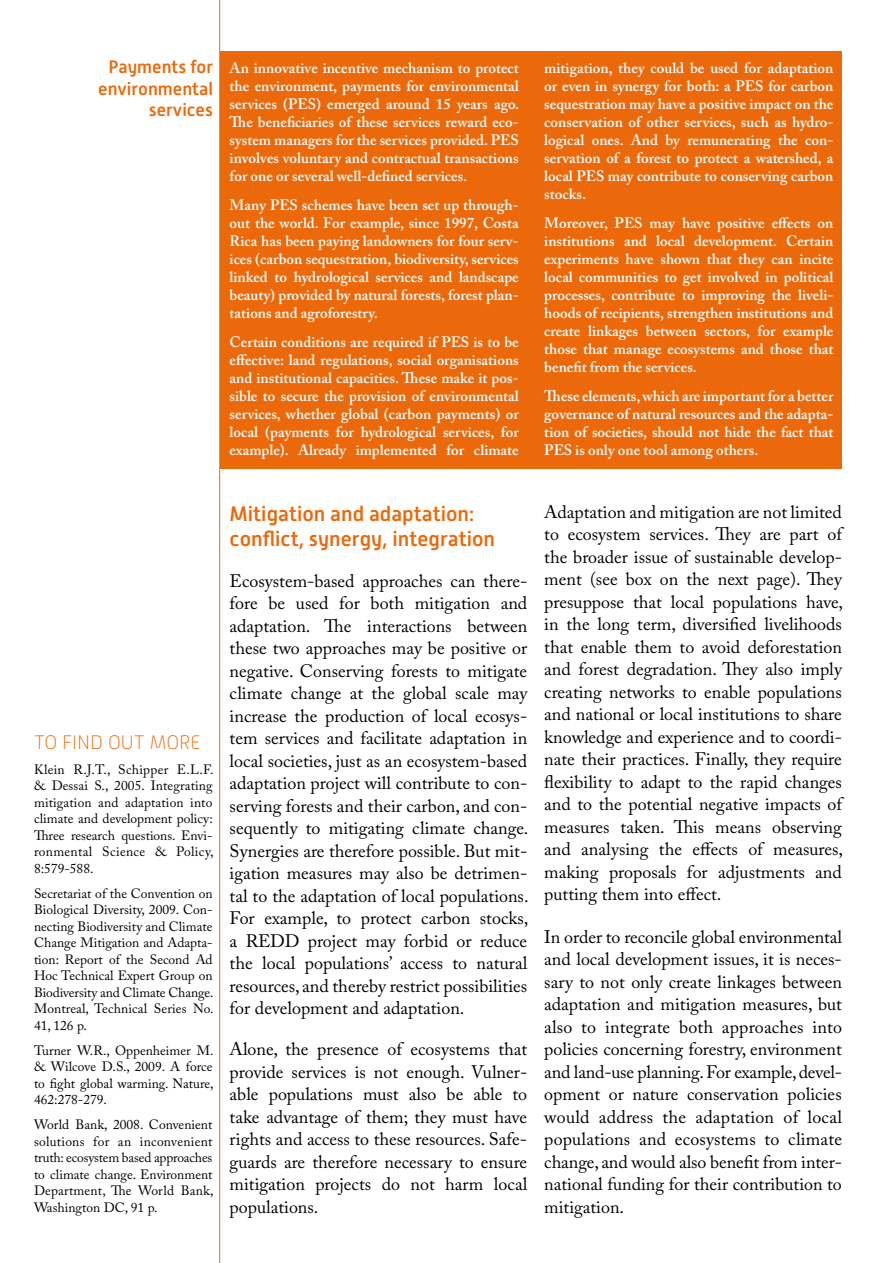
<style>
.page{position:relative;width:893px;height:1263px;background:#fff}
.page>*{position:absolute;margin:0;border:0;box-sizing:border-box;transform-origin:0 0}
.t1{font:500 21px/25.2px "Alwyn New";color:#eb690b}
.t2{font:100 19.5px "Alwyn New";color:#eb690b}
.t3{font:18px/22.5px "Adobe Caslon Pro";color:#000;text-align:justify}
.t4{font:500 18px/21.6px "Alwyn New";color:#eb690b;text-align:right}
.t5{font:600 15px/18px "Adobe Caslon Pro";color:#fff;text-align:justify}
.t6{font:13.5px/16.5px "Adobe Caslon Pro";color:#000;text-align:justify}
</style>
<div class="page">
<hr style="left:219px;top:0;width:1px;height:1263px;background:#eb690b">
<div style="left:220px;top:52px;width:622px;height:417px;background:#eb690b"></div>
<p class="t4" style="left:98px;top:56px;width:116px">Payments for environmental services</p>
<p class="t5" style="left:230px;top:59px;width:291px">An innovative incentive mechanism to protect the environment, payments for environmental services (PES) emerged around 15 years ago.<br>The beneficiaries of these services reward eco&shy;system managers for the services provided. PES involves voluntary and contractual transactions for one or several well-defined services.</p>
<p class="t5" style="left:230px;top:196px;width:291px">Many PES schemes have been set up through&shy;out the world. For example, since 1997, Costa Rica has been paying landowners for four serv&shy;ices (carbon sequestration, biodiversity, services linked to hydrological services and landscape beauty) provided by natural forests, forest plan&shy;tations and agroforestry.</p>
<p class="t5" style="left:230px;top:333px;width:291px">Certain conditions are required if PES is to be effective: land regulations, social organisations and institutional capacities. These make it pos&shy;sible to secure the provision of environmental services, whether global (carbon payments) or local (payments for hydrological services, for example). Already implemented for climate</p>
<p class="t5" style="left:544px;top:59px;width:291px">mitigation, they could be used for adaptation or even in synergy for both: a PES for carbon sequestration may have a positive impact on the conservation of other services, such as hydro&shy;logical ones. And by remunerating the con&shy;servation of a forest to protect a watershed, a local PES may contribute to conserving carbon stocks.</p>
<p class="t5" style="left:544px;top:214px;width:291px">Moreover, PES may have positive effects on institutions and local development. Certain experiments have shown that they can incite local communities to get involved in political processes, contribute to improving the liveli&shy;hoods of recipients, strengthen institutions and create linkages between sectors, for example those that manage ecosystems and those that benefit from the services.</p>
<p class="t5" style="left:544px;top:387px;width:291px">These elements, which are important for a better governance of natural resources and the adapta&shy;tion of societies, should not hide the fact that PES is only one tool among others.</p>
<p class="t2" style="left:34px;top:732px;width:168px">TO FIND OUT MORE</p>
<p class="t6" style="left:34px;top:761px;width:181px">Klein R.J.T., Schipper E.L.F. &amp; Dessai S., 2005. Integrating mitigation and adaptation into climate and development policy:<br>Three research questions. Envi&shy;ronmental Science &amp; Policy, 8:579-588.</p>
<p class="t6" style="left:34px;top:885px;width:181px">Secretariat of the Convention on Biological Diversity, 2009. Con&shy;necting Biodiversity and Climate Change Mitigation and Adapta&shy;tion: Report of the Second Ad Hoc Technical Expert Group on Biodiversity and Climate Change.<br>Montreal, Technical Series No.<br>41, 126 p.</p>
<p class="t6" style="left:34px;top:1042px;width:181px">Turner W.R., Oppenheimer M. &amp; Wilcove D.S., 2009. A force to fight global warming. Nature, 462:278-279.</p>
<p class="t6" style="left:34px;top:1116px;width:181px">World Bank, 2008. Convenient solutions for an inconvenient truth: ecosystem based approaches to climate change. Environment Department, The World Bank, Washington DC, 91 p.</p>
<p class="t1" style="left:230px;top:501px;width:267px">Mitigation and adaptation: conflict, synergy, integration</p>
<p class="t3" style="left:230px;top:569px;width:300px">Ecosystem-based approaches can there&shy;fore be used for both mitigation and adaptation. The interactions between these two approaches may be positive or negative. Conserving forests to mitigate climate change at the global scale may increase the production of local ecosys&shy;tem services and facilitate adaptation in local societies, just as an ecosystem-based adaptation project will contribute to con&shy;serving forests and their carbon, and con&shy;sequently to mitigating climate change.<br>Synergies are therefore possible. But mit&shy;igation measures may also be detrimen&shy;tal to the adaptation of local populations.<br>For example, to protect carbon stocks, a REDD project may forbid or reduce the local populations’ access to natural resources, and thereby restrict possibilities for development and adaptation.</p>
<p class="t3" style="left:230px;top:1038px;width:299px">Alone, the presence of ecosystems that provide services is not enough. Vulner&shy;able populations must also be able to take advantage of them; they must have rights and access to these resources. Safe&shy;guards are therefore necessary to ensure mitigation projects do not harm local populations.</p>
<p class="t3" style="left:544px;top:500px;width:300px">Adaptation and mitigation are not limited to ecosystem services. They are part of the broader issue of sustainable develop&shy;ment (see box on the next page). They presuppose that local populations have, in the long term, diversified livelihoods that enable them to avoid deforestation and forest degradation. They also imply creating networks to enable populations and national or local institutions to share knowledge and experience and to coordi&shy;nate their practices. Finally, they require flexibility to adapt to the rapid changes and to the potential negative impacts of measures taken. This means observing and analysing the effects of measures, making proposals for adjustments and putting them into effect.</p>
<p class="t3" style="left:544px;top:925px;width:299px">In order to reconcile global environmental and local development issues, it is neces&shy;sary to not only create linkages between adaptation and mitigation measures, but also to integrate both approaches into policies concerning forestry, environment and land-use planning. For example, devel&shy;opment or nature conservation policies would address the adaptation of local populations and ecosystems to climate change, and would also benefit from inter&shy;national funding for their contribution to mitigation.</p>
</div>
